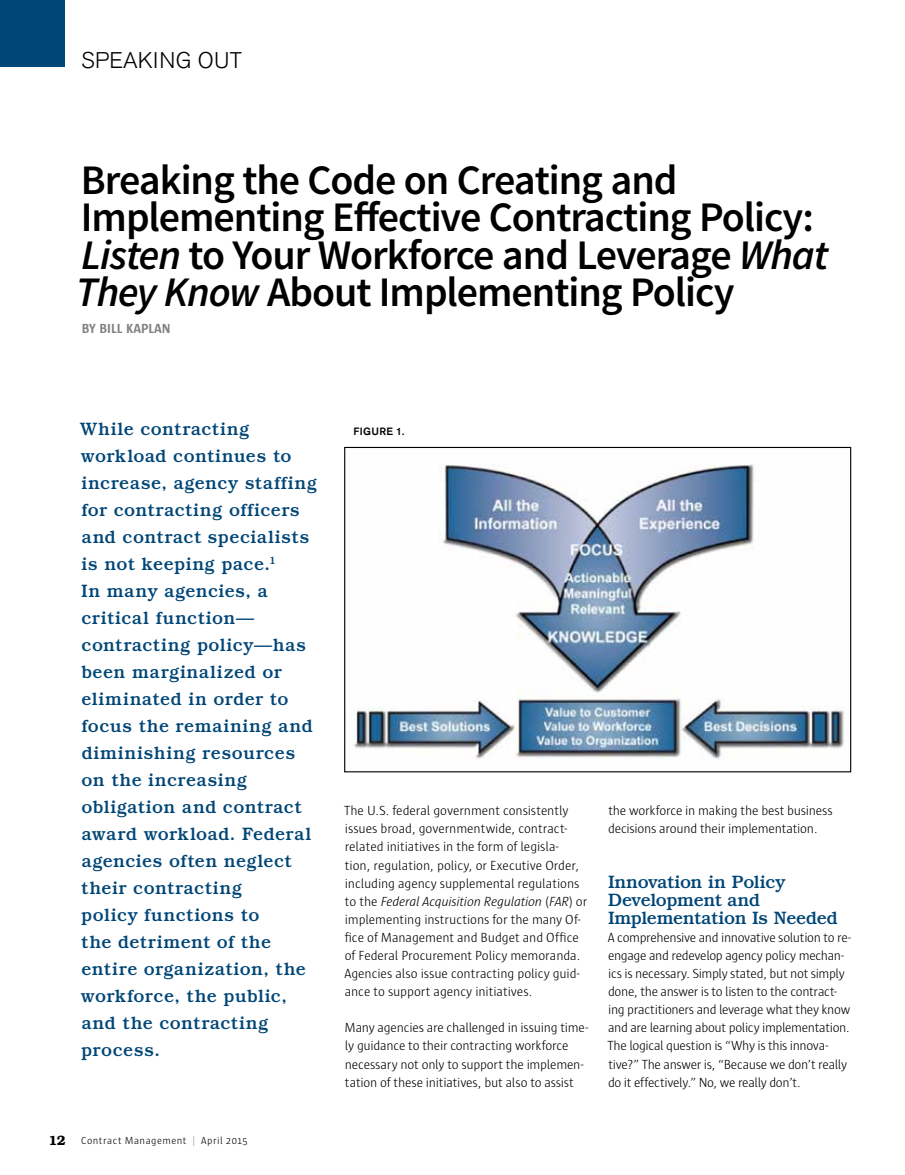
<style>
.page{position:relative;width:905px;height:1175px;background:#fff}
.page>*{position:absolute;margin:0;border:0;box-sizing:border-box;transform-origin:0 0}
.t1{font:600 42px/37.5px "Source Sans Pro";letter-spacing:-.025em;color:#000}
.t2{font:300 22.5px "Akzidenz Grotesk BE";letter-spacing:.02em;color:#000}
.t3{font:500 18px/27px "Bookman";letter-spacing:.025em;color:#004677}
.t4{font:500 18px/18.1px "Bookman";letter-spacing:-.02em;color:#004677}
.t5{font:300 13.5px/18.1px "Sun";letter-spacing:-.015em;color:#000}
.t6{font:700 13.5px "Sun";color:#808285}
.t7{font:300 10.5px "Sun";letter-spacing:.04em;color:#000}
.t8{font:500 10.5px "Akzidenz Grotesk BE";letter-spacing:.035em;color:#000}
.s1{font-style:italic}
.s2{font-family:"Bookman";font-weight:600;font-size:13.5px}
.s3{color:#939598}
</style>
<div class="page">
<div style="left:0;top:0;width:64px;height:67px;background:#004677"></div>
<img style="left:354px;top:464px;width:492px;height:296px">
<div style="left:344px;top:447px;width:507px;height:325px;border:1px solid #000"></div>
<h2 class="t2" style="left:81px;top:47px;width:162px">SPEAKING OUT</h2>
<h1 class="t1" style="left:76px;top:162px;width:753px">Breaking the Code on Creating and Implementing Effective Contracting Policy:<br><span class="s1">Listen</span> to Your Workforce and Leverage <span class="s1">What They Know</span> About Implementing Policy</h1>
<p class="t6" style="left:82px;top:321px;width:90px">BY BILL KAPLAN</p>
<p class="t3" style="left:80px;top:415px;width:238px">While contracting workload continues to increase, agency staffing for contracting officers and contract specialists is not keeping pace.<sup>1<br></sup>In many agencies, a critical function— contracting policy—has been marginalized or eliminated in order to focus the remaining and diminishing resources on the increasing obligation and contract award workload. Federal agencies often neglect their contracting<br>policy functions to<br>the detriment of the entire organization, the workforce, the public, and the contracting process.</p>
<p class="t7" style="left:48px;top:1134px;width:201px"><span class="s2">12</span> Contract Management <span class="s3">|</span> April 2015</p>
<p class="t8" style="left:353px;top:425px;width:52px">FIGURE 1.</p>
<p class="t5" style="left:344px;top:801px;width:245px">The U.S. federal government consistently issues broad, governmentwide, contract&shy;related initiatives in the form of legisla-<br>tion, regulation, policy, or Executive Order, including agency supplemental regulations to the <span class="s1">Federal Acquisition Regulation</span> (<span class="s1">FAR</span>) or implementing instructions for the many Of&shy;fice of Management and Budget and Office of Federal Procurement Policy memoranda.<br>Agencies also issue contracting policy guid&shy;ance to support agency initiatives.</p>
<p class="t5" style="left:344px;top:1018px;width:245px">Many agencies are challenged in issuing time&shy;ly guidance to their contracting workforce necessary not only to support the implemen&shy;tation of these initiatives, but also to assist</p>
<p class="t5" style="left:608px;top:801px;width:226px">the workforce in making the best business decisions around their implementation.</p>
<h3 class="t4" style="left:608px;top:872px;width:231px">Innovation in Policy<br>Development and<br>Implementation Is Needed</h3>
<p class="t5" style="left:607px;top:928px;width:245px">A comprehensive and innovative solution to re&shy;engage and redevelop agency policy mechan&shy;ics is necessary. Simply stated, but not simply done, the answer is to listen to the contract&shy;ing practitioners and leverage what they know and are learning about policy implementation.<br>The logical question is “Why is this innova&shy;tive?” The answer is, “Because we don’t really do it effectively.” No, we really don’t.</p>
</div>
